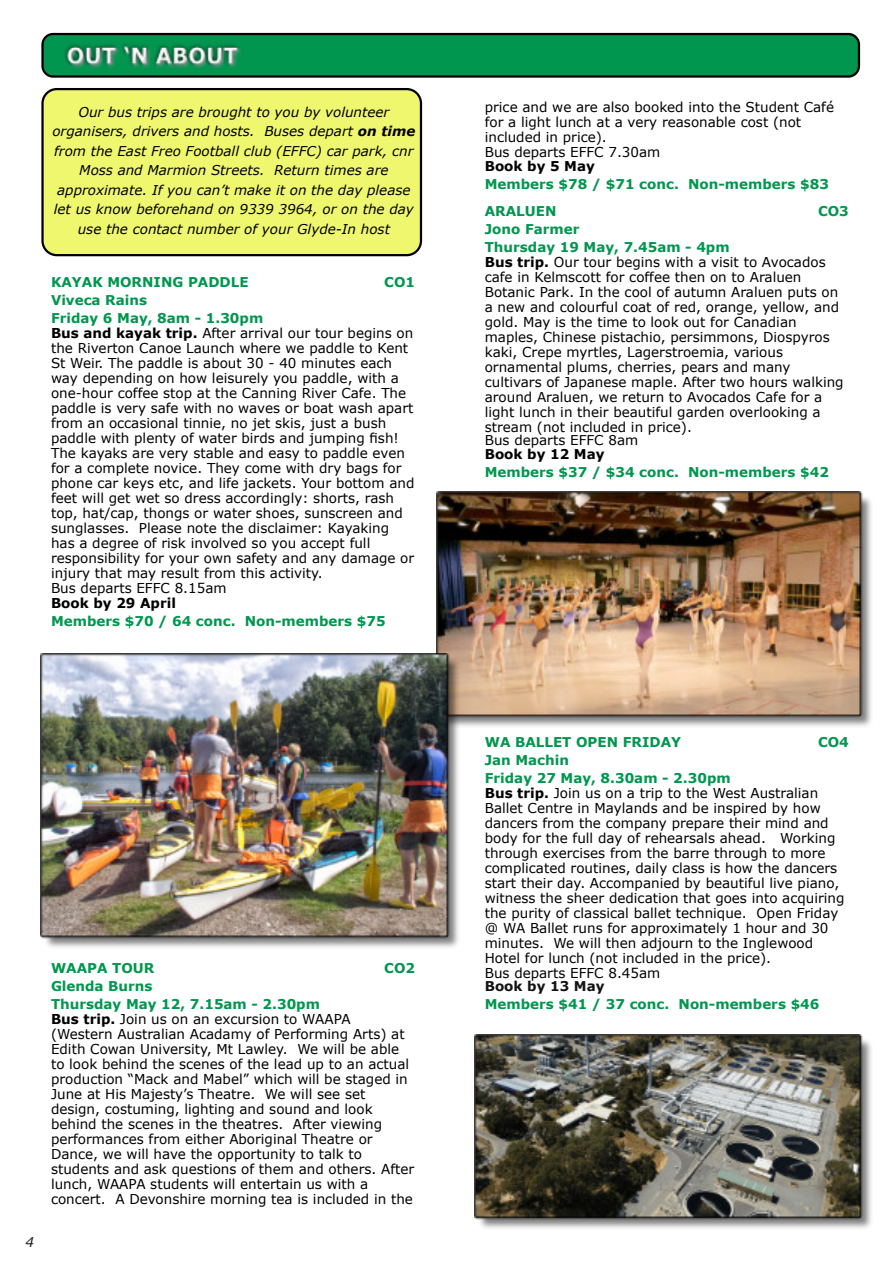
<style>
.page{position:relative;width:893px;height:1263px;background:#fff}
.page>*{position:absolute;margin:0;border:0;box-sizing:border-box;transform-origin:0 0}
.t1{font:13.65px/15px "Verdana";color:#000}
.t2{font:700 13.65px "Verdana";color:#000}
.t3{font:700 13.5px/18px "Verdana";color:#00964f}
.t4{font:italic 13.5px/19.5px "Verdana";color:#000;text-align:center}
.t5{font:700 13.5px "Verdana";color:#000}
.t6{font:13.5px "Verdana";color:#000}
.t7{font:700 13.5px "Verdana";color:#131313}
.t8{font:italic 13.5px "Verdana";color:#231f20}
.s1{font-weight:700}
</style>
<div class="page">
<div style="left:41px;top:33px;width:819px;height:45px;background:#00964f;border:2px solid #000;border-radius:11px"></div>
<div style="left:41px;top:88px;width:381px;height:168px;background:#eff76f;border:2px solid #000;border-radius:14px"></div>
<img style="left:65px;top:44px;width:175px;height:23px">
<img style="left:436px;top:491px;width:436px;height:236px">
<img style="left:41px;top:653px;width:418px;height:294px">
<img style="left:474px;top:1034px;width:398px;height:195px">
<p class="t4" style="left:52px;top:103px;width:364px">Our bus trips are brought to you by volunteer organisers, drivers and hosts. Buses depart <span class="s1">on time </span>from the East Freo Football club (EFFC) car park, cnr Moss and Marmion Streets. Return times are approximate. If you can’t make it on the day please let us know beforehand on 9339 3964, or on the day use the contact number of your Glyde-In host</p>
<p class="t3" style="left:51px;top:275px;width:199px">KAYAK MORNING PADDLE</p>
<p class="t3" style="left:384px;top:275px;width:32px">CO1</p>
<p class="t3" style="left:51px;top:293px;width:214px">Viveca Rains<br>Friday 6 May, 8am - 1.30pm</p>
<p class="t1" style="left:51px;top:327px;width:365px"><span class="s1">Bus and kayak trip.</span> After arrival our tour begins on the Riverton Canoe Launch where we paddle to Kent St Weir. The paddle is about 30 - 40 minutes each way depending on how leisurely you paddle, with a one-hour coffee stop at the Canning River Cafe. The paddle is very safe with no waves or boat wash apart from an occasional tinnie, no jet skis, just a bush paddle with plenty of water birds and jumping fish!<br>The kayaks are very stable and easy to paddle even for a complete novice. They come with dry bags for phone car keys etc, and life jackets. Your bottom and feet will get wet so dress accordingly: shorts, rash top, hat/cap, thongs or water shoes, sunscreen and sunglasses. Please note the disclaimer: Kayaking has a degree of risk involved so you accept full responsibility for your own safety and any damage or injury that may result from this activity.<br>Bus departs EFFC 8.15am</p>
<p class="t2" style="left:51px;top:598px;width:127px">Book by 29 April</p>
<p class="t3" style="left:51px;top:614px;width:336px">Members $70 / 64 conc. Non-members $75</p>
<p class="t8" style="left:26px;top:1236px;width:10px">4</p>
<p class="t3" style="left:51px;top:960px;width:105px">WAAPA TOUR</p>
<p class="t3" style="left:384px;top:960px;width:32px">CO2</p>
<p class="t3" style="left:51px;top:978px;width:270px">Glenda Burns<br>Thursday May 12, 7.15am - 2.30pm</p>
<p class="t1" style="left:51px;top:1013px;width:365px"><span class="s1">Bus trip.</span> Join us on an excursion to WAAPA (Western Australian Acadamy of Performing Arts) at Edith Cowan University, Mt Lawley. We will be able to look behind the scenes of the lead up to an actual production “Mack and Mabel” which will be staged in June at His Majesty’s Theatre. We will see set design, costuming, lighting and sound and look behind the scenes in the theatres. After viewing performances from either Aboriginal Theatre or Dance, we will have the opportunity to talk to students and ask questions of them and others. After lunch, WAAPA students will entertain us with a concert. A Devonshire morning tea is included in the</p>
<p class="t1" style="left:485px;top:101px;width:351px">price and we are also booked into the Student Café for a light lunch at a very reasonable cost (not included in price).<br>Bus departs EFFC 7.30am</p>
<p class="t5" style="left:485px;top:160px;width:112px">Book by 5 May</p>
<p class="t3" style="left:485px;top:172px;width:346px;line-height:27px">Members $78 / $71 conc. Non-members $83<br>ARALUEN</p>
<p class="t3" style="left:818px;top:203px;width:32px">CO3</p>
<p class="t3" style="left:485px;top:221px;width:246px">Jono Farmer<br>Thursday 19 May, 7.45am - 4pm</p>
<p class="t1" style="left:485px;top:255px;width:360px"><span class="s1">Bus trip.</span> Our tour begins with a visit to Avocados cafe in Kelmscott for coffee then on to Araluen Botanic Park. In the cool of autumn Araluen puts on a new and colourful coat of red, orange, yellow, and gold. May is the time to look out for Canadian maples, Chinese pistachio, persimmons, Diospyros kaki, Crepe myrtles, Lagerstroemia, various ornamental plums, cherries, pears and many cultivars of Japanese maple. After two hours walking around Araluen, we return to Avocados Cafe for a light lunch in their beautiful garden overlooking a stream (not included in price).</p>
<p class="t6" style="left:485px;top:435px;width:155px">Bus departs EFFC 8am</p>
<p class="t5" style="left:485px;top:448px;width:121px">Book by 12 May</p>
<p class="t3" style="left:485px;top:464px;width:346px">Members $37 / $34 conc. Non-members $42</p>
<p class="t3" style="left:485px;top:734px;width:198px">WA BALLET OPEN FRIDAY</p>
<p class="t3" style="left:818px;top:734px;width:32px">CO4</p>
<p class="t3" style="left:485px;top:752px;width:247px">Jan Machin<br>Friday 27 May, 8.30am - 2.30pm</p>
<p class="t1" style="left:485px;top:786px;width:361px"><span class="s1">Bus trip.</span> Join us on a trip to the West Australian Ballet Centre in Maylands and be inspired by how dancers from the company prepare their mind and body for the full day of rehearsals ahead. Working through exercises from the barre through to more complicated routines, daily class is how the dancers start their day. Accompanied by beautiful live piano, witness the sheer dedication that goes into acquiring the purity of classical ballet technique. Open Friday @ WA Ballet runs for approximately 1 hour and 30 minutes. We will then adjourn to the Inglewood Hotel for lunch (not included in the price).<br>Bus departs EFFC 8.45am</p>
<p class="t7" style="left:485px;top:981px;width:121px">Book by 13 May</p>
<p class="t3" style="left:485px;top:997px;width:336px">Members $41 / 37 conc. Non-members $46</p>
</div>
